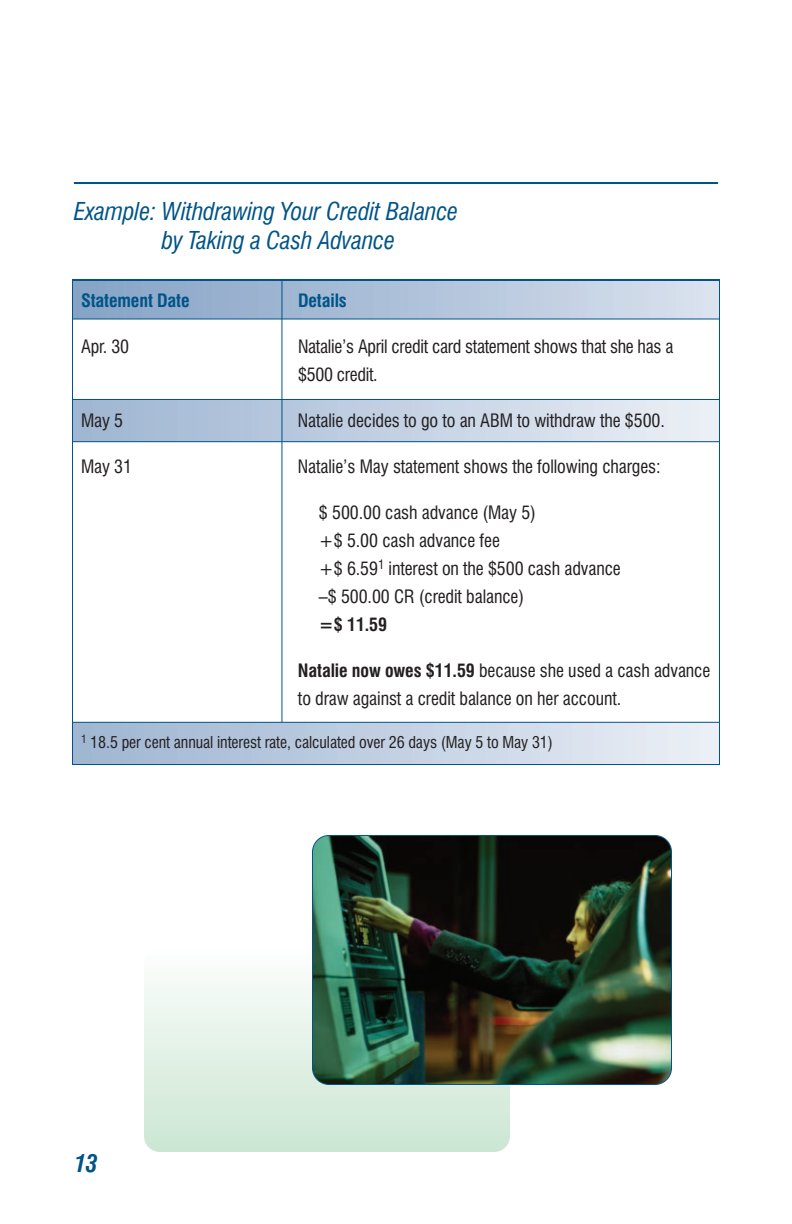
<style>
.page{position:relative;width:792px;height:1224px;background:#fff}
.page>*{position:absolute;margin:0;border:0;box-sizing:border-box;transform-origin:0 0}
.t1{font:italic condensed 24px/28.8px "Swiss 721 BT";letter-spacing:-.005em;color:#005487}
.t2{font:italic 700 condensed 24px "Swiss 721 BT";color:#005487}
.t3{font:condensed 18px/28px "Swiss 721 BT";letter-spacing:-.005em;color:#231f20}
.t4{font:700 condensed 18px "Swiss 721 BT";letter-spacing:-.005em;color:#005487}
.t5{font:700 condensed 18px "Swiss 721 BT";color:#231f20}
.t6{font:condensed 16px "Swiss 721 BT";letter-spacing:-.005em;color:#231f20}
.s1{font-weight:700}
</style>
<div class="page">
<hr style="left:74px;top:182px;width:644px;height:2px;background:#005487">
<svg style="left:72px;top:279px;width:648px;height:486px"></svg>
<hr style="left:281px;top:280px;width:1px;height:442px;background:#005487">
<hr style="left:144px;top:1149px;width:366px;height:3px;background:#cbe6d3">
<div style="left:144px;top:1145px;width:366px;height:6px;background:#cce7d4"></div>
<div style="left:144px;top:1141px;width:366px;height:6px;background:#cde7d5"></div>
<div style="left:144px;top:1137px;width:366px;height:6px;background:#cee8d6"></div>
<div style="left:144px;top:1133px;width:366px;height:6px;background:#cfe8d6"></div>
<div style="left:144px;top:1129px;width:366px;height:6px;background:#d0e8d7"></div>
<div style="left:144px;top:1125px;width:366px;height:6px;background:#d1e9d8"></div>
<div style="left:144px;top:1121px;width:366px;height:6px;background:#d2e9d9"></div>
<div style="left:144px;top:1117px;width:366px;height:6px;background:#d3ead9"></div>
<div style="left:144px;top:1113px;width:366px;height:6px;background:#d4eada"></div>
<div style="left:144px;top:1109px;width:366px;height:6px;background:#d5ebdb"></div>
<div style="left:144px;top:1105px;width:366px;height:6px;background:#d6ebdc"></div>
<div style="left:144px;top:1101px;width:366px;height:6px;background:#d7ebdc"></div>
<div style="left:144px;top:1097px;width:366px;height:6px;background:#d8ecdd"></div>
<div style="left:144px;top:1093px;width:366px;height:6px;background:#d9ecde"></div>
<div style="left:144px;top:1089px;width:366px;height:6px;background:#daeddf"></div>
<div style="left:144px;top:1085px;width:366px;height:6px;background:#dbeddf"></div>
<div style="left:144px;top:1081px;width:366px;height:6px;background:#dceee0"></div>
<div style="left:144px;top:1077px;width:366px;height:6px;background:#ddeee1"></div>
<div style="left:144px;top:1073px;width:366px;height:6px;background:#deefe2"></div>
<div style="left:144px;top:1069px;width:366px;height:6px;background:#deefe2"></div>
<div style="left:144px;top:1065px;width:366px;height:6px;background:#dff0e3"></div>
<div style="left:144px;top:1061px;width:366px;height:6px;background:#e0f0e4"></div>
<div style="left:144px;top:1057px;width:366px;height:6px;background:#e1f1e5"></div>
<div style="left:144px;top:1053px;width:366px;height:6px;background:#e2f1e6"></div>
<div style="left:144px;top:1049px;width:366px;height:6px;background:#e3f2e7"></div>
<div style="left:144px;top:1045px;width:366px;height:6px;background:#e4f2e8"></div>
<div style="left:144px;top:1041px;width:366px;height:6px;background:#e5f3e9"></div>
<div style="left:144px;top:1037px;width:366px;height:6px;background:#e6f3ea"></div>
<div style="left:144px;top:1033px;width:366px;height:6px;background:#e7f4eb"></div>
<div style="left:144px;top:1029px;width:366px;height:6px;background:#e8f4eb"></div>
<div style="left:144px;top:1025px;width:366px;height:6px;background:#e9f5ec"></div>
<div style="left:144px;top:1021px;width:366px;height:6px;background:#eaf5ed"></div>
<div style="left:144px;top:1017px;width:366px;height:6px;background:#ebf6ee"></div>
<div style="left:144px;top:1013px;width:366px;height:6px;background:#ecf6ef"></div>
<div style="left:144px;top:1009px;width:366px;height:6px;background:#edf7f0"></div>
<div style="left:144px;top:1005px;width:366px;height:6px;background:#eef7f1"></div>
<div style="left:144px;top:1001px;width:366px;height:6px;background:#eff8f2"></div>
<div style="left:144px;top:997px;width:366px;height:6px;background:#f0f8f3"></div>
<div style="left:144px;top:993px;width:366px;height:6px;background:#f1f9f4"></div>
<div style="left:144px;top:989px;width:366px;height:6px;background:#f2f9f5"></div>
<div style="left:144px;top:985px;width:366px;height:6px;background:#f3faf5"></div>
<div style="left:144px;top:981px;width:366px;height:6px;background:#f4faf6"></div>
<div style="left:144px;top:977px;width:366px;height:6px;background:#f6fbf7"></div>
<div style="left:144px;top:973px;width:366px;height:6px;background:#f7fbf8"></div>
<div style="left:144px;top:969px;width:366px;height:6px;background:#f8fcf9"></div>
<div style="left:144px;top:965px;width:366px;height:6px;background:#f9fcfa"></div>
<div style="left:144px;top:961px;width:366px;height:6px;background:#fafdfb"></div>
<div style="left:144px;top:957px;width:366px;height:6px;background:#fbfdfc"></div>
<img style="left:312px;top:836px;width:360px;height:248px;border-radius:16px">
<div style="left:312px;top:835px;width:360px;height:250px;border:2px solid #005487;border-radius:17px"></div>
<h1 class="t1" style="left:162px;top:198px;width:298px;text-indent:-88px">Example: Withdrawing Your Credit Balance by Taking a Cash Advance</h1>
<p class="t4" style="left:81px;top:294px;width:110px">Statement Date</p>
<p class="t4" style="left:298px;top:294px;width:50px">Details</p>
<p class="t3" style="left:81px;top:334px;width:50px">Apr. 30</p>
<p class="t3" style="left:298px;top:334px;width:377px">Natalie’s April credit card statement shows that she has a $500 credit.</p>
<p class="t3" style="left:81px;top:408px;width:44px">May 5</p>
<p class="t3" style="left:298px;top:408px;width:368px">Natalie decides to go to an ABM to withdraw the $500.</p>
<p class="t3" style="left:81px;top:454px;width:53px">May 31</p>
<p class="t3" style="left:298px;top:454px;width:364px">Natalie’s May statement shows the following charges:</p>
<p class="t3" style="left:319px;top:500px;width:303px">$ 500.00 cash advance (May 5)<br>+$ 5.00 cash advance fee<br>+$ 6.59<sup>1</sup> interest on the $500 cash advance –$ 500.00 CR (credit balance)</p>
<p class="t5" style="left:319px;top:618px;width:70px">=$ 11.59</p>
<p class="t3" style="left:298px;top:658px;width:414px"><span class="s1">Natalie now owes $11.59</span> because she used a cash advance to draw against a credit balance on her account.</p>
<p class="t6" style="left:81px;top:736px;width:473px"><sup>1</sup> 18.5 per cent annual interest rate, calculated over 26 days (May 5 to May 31)</p>
<h1 class="t2" style="left:74px;top:1152px;width:25px">13</h1>
</div>
